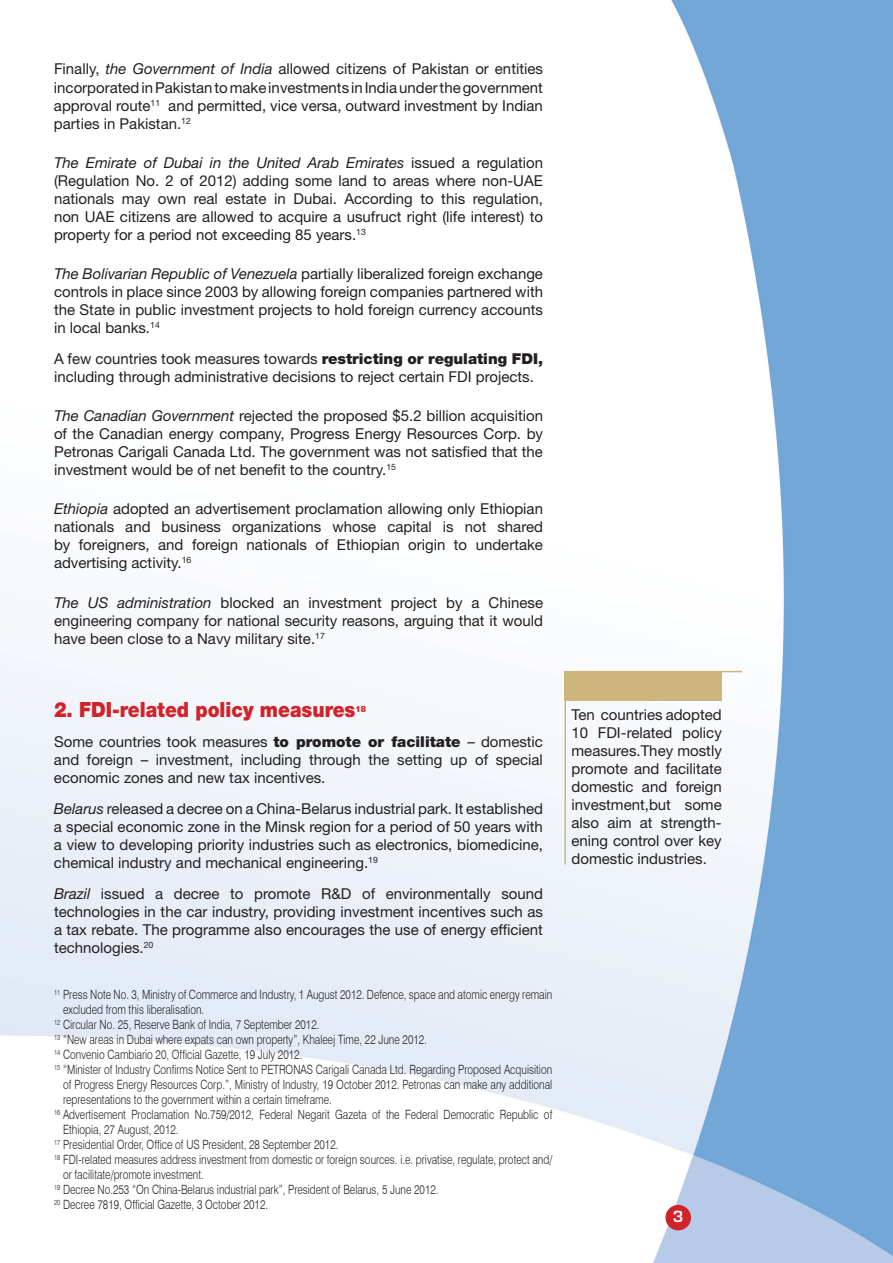
<style>
.page{position:relative;width:893px;height:1263px;background:#fff}
.page>*{position:absolute;margin:0;border:0;box-sizing:border-box;transform-origin:0 0}
.t1{font:900 21px "Helvetica Neue LT Std";color:#d1232a;scale:.9 1}
.t2{font:15px/18px "Helvetica Neue LT Std";color:#231f20;text-align:justify}
.t3{font:600 15px "Eurostile LT Std";color:#fff}
.t4{font:300 12.75px "Swiss 721 BT";color:#231f20;scale:.8 1}
.t5{font:900 8.7px "Helvetica Neue LT Std";color:#d1232a;scale:.9 1}
.s1{font-style:italic}
.s2{font-weight:900}
</style>
<div class="page">
<img style="left:0;top:0;width:893px;height:1263px">
<div style="left:665px;top:1205px;width:26px;height:25px;background:#d1232a;border-radius:50%"></div>
<hr style="left:564px;top:671px;width:178px;height:1px;background:#cdb67d">
<div style="left:564px;top:671px;width:158px;height:30px;background:#cdb67d"></div>
<hr style="left:564px;top:672px;width:2px;height:192px;background:#cdb67d">
<p class="t2" style="left:54px;top:60px;width:490px">Finally, <span class="s1">the Government of India</span> allowed citizens of Pakistan or entities incorporated in Pakistan to make investments in India under the government approval route<sup>11</sup> and permitted, vice versa, outward investment by Indian parties in Pakistan.<sup>12</sup></p>
<p class="t2" style="left:54px;top:153px;width:491px"><span class="s1">The Emirate of Dubai in the United Arab Emirates</span> issued a regulation (Regulation No. 2 of 2012) adding some land to areas where non-UAE nationals may own real estate in Dubai. According to this regulation, non UAE citizens are allowed to acquire a usufruct right (life interest) to property for a period not exceeding 85 years.<sup>13</sup></p>
<p class="t2" style="left:54px;top:264px;width:491px"><span class="s1">The Bolivarian Republic of Venezuela</span> partially liberalized foreign exchange controls in place since 2003 by allowing foreign companies partnered with the State in public investment projects to hold foreign currency accounts in local banks.<sup>14</sup></p>
<p class="t2" style="left:54px;top:349px;width:490px">A few countries took measures towards <span class="s2">restricting or regulating FDI, </span>including through administrative decisions to reject certain FDI projects.</p>
<p class="t2" style="left:54px;top:406px;width:491px"><span class="s1">The Canadian Government</span> rejected the proposed $5.2 billion acquisition of the Canadian energy company, Progress Energy Resources Corp. by Petronas Carigali Canada Ltd. The government was not satisfied that the investment would be of net benefit to the country.<sup>15</sup></p>
<p class="t2" style="left:54px;top:500px;width:490px"><span class="s1">Ethiopia</span> adopted an advertisement proclamation allowing only Ethiopian nationals and business organizations whose capital is not shared by foreigners, and foreign nationals of Ethiopian origin to undertake advertising activity.<sup>16</sup></p>
<p class="t2" style="left:54px;top:593px;width:491px"><span class="s1">The US administration</span> blocked an investment project by a Chinese engineering company for national security reasons, arguing that it would have been close to a Navy military site.<sup>17</sup></p>
<h1 class="t1" style="left:54px;top:697px;width:336px">2. FDI-related policy measures</h1>
<p class="t5" style="left:355px;top:703px;width:13px">18</p>
<p class="t2" style="left:54px;top:733px;width:490px">Some countries took measures <span class="s2">to promote or facilitate</span> – domestic and foreign – investment, including through the setting up of special economic zones and new tax incentives.</p>
<p class="t2" style="left:54px;top:800px;width:490px"><span class="s1">Belarus</span> released a decree on a China-Belarus industrial park. It established a special economic zone in the Minsk region for a period of 50 years with a view to developing priority industries such as electronics, biomedicine, chemical industry and mechanical engineering.<sup>19</sup></p>
<p class="t2" style="left:54px;top:884px;width:491px"><span class="s1">Brazil</span> issued a decree to promote R&amp;D of environmentally sound technologies in the car industry, providing investment incentives such as a tax rebate. The programme also encourages the use of energy efficient technologies.<sup>20</sup></p>
<p class="t4" style="left:54px;top:987px;width:624px"><sup>11</sup> Press Note No. 3, Ministry of Commerce and Industry, 1 August 2012. Defence, space and atomic energy remain</p>
<p class="t4" style="left:63px;top:1002px;width:178px">excluded from this liberalisation.</p>
<p class="t4" style="left:54px;top:1017px;width:333px"><sup>12</sup> Circular No. 25, Reserve Bank of India, 7 September 2012.</p>
<p class="t4" style="left:54px;top:1032px;width:468px"><sup>13</sup> “New areas in Dubai where expats can own property”, Khaleej Time, 22 June 2012.</p>
<p class="t4" style="left:54px;top:1047px;width:312px"><sup>14</sup> Convenio Cambiario 20, Official Gazette, 19 July 2012.</p>
<p class="t4" style="left:54px;top:1062px;width:624px"><sup>15</sup> “Minister of Industry Confirms Notice Sent to PETRONAS Carigali Canada Ltd. Regarding Proposed Acquisition</p>
<p class="t4" style="left:63px;top:1077px;width:613px">of Progress Energy Resources Corp.”, Ministry of Industry, 19 October 2012. Petronas can make any additional</p>
<p class="t4" style="left:63px;top:1092px;width:337px">representations to the government within a certain timeframe.</p>
<p class="t4" style="left:54px;top:1107px;width:624px"><sup>16</sup> Advertisement Proclamation No.759/2012, Federal Negarit Gazeta of the Federal Democratic Republic of</p>
<p class="t4" style="left:63px;top:1122px;width:146px">Ethiopia, 27 August, 2012.</p>
<p class="t4" style="left:54px;top:1137px;width:357px"><sup>17</sup> Presidential Order, Office of US President, 28 September 2012.</p>
<p class="t4" style="left:54px;top:1152px;width:624px"><sup>18</sup> FDI-related measures address investment from domestic or foreign sources. i.e. privatise, regulate, protect and/</p>
<p class="t4" style="left:63px;top:1167px;width:178px">or facilitate/promote investment.</p>
<p class="t4" style="left:54px;top:1182px;width:482px"><sup>19</sup> Decree No.253 “On China-Belarus industrial park”, President of Belarus, 5 June 2012.</p>
<p class="t4" style="left:54px;top:1197px;width:269px"><sup>20</sup> Decree 7819, Official Gazette, 3 October 2012.</p>
<p class="t2" style="left:571px;top:705px;width:152px">Ten countries adopted 10 FDI-related policy measures.They mostly promote and facilitate domestic and foreign investment,but some also aim at strength&shy;ening control over key domestic industries.</p>
<p class="t3" style="left:673px;top:1207px;width:12px">3</p>
</div>
